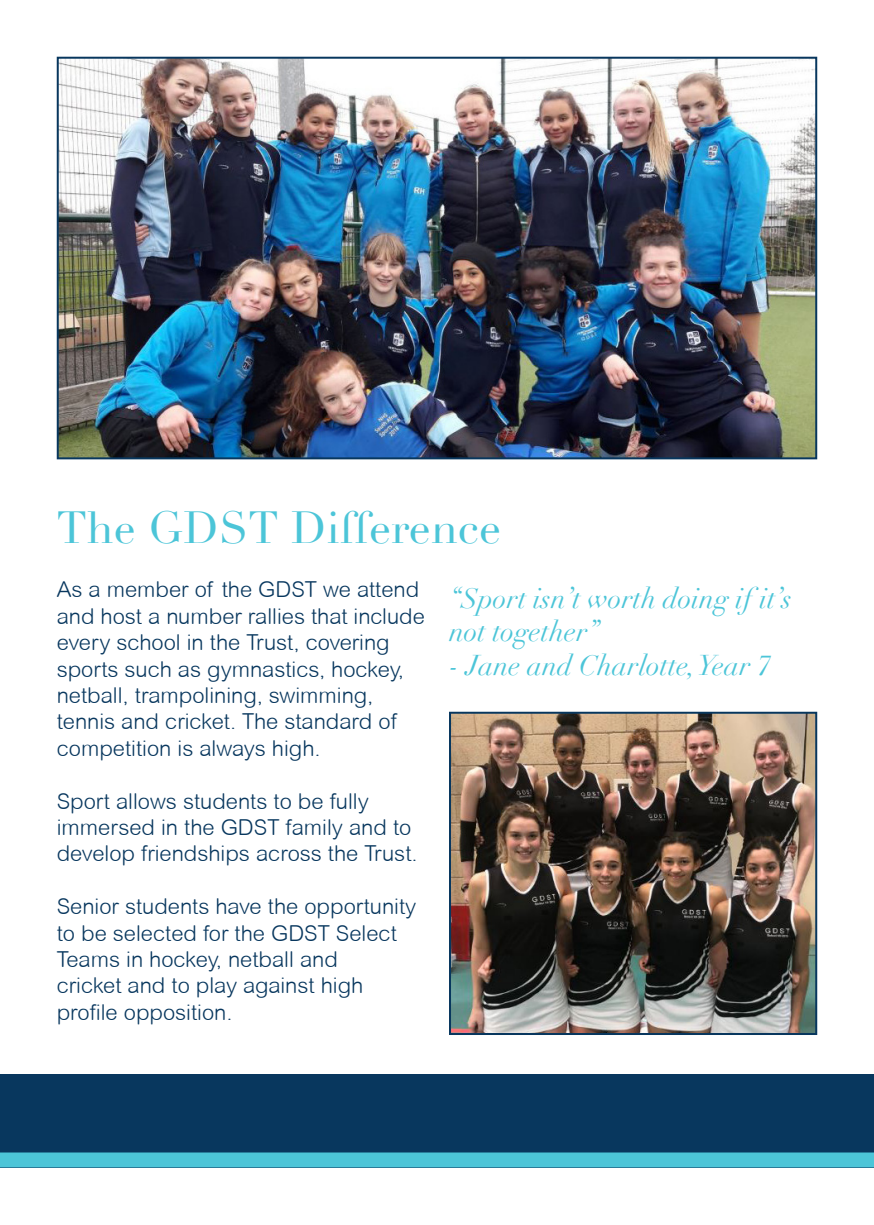
<style>
.page{position:relative;width:874px;height:1225px;background:#fff}
.page>*{position:absolute;margin:0;border:0;box-sizing:border-box;transform-origin:0 0}
.t1{font:44px "Didot";color:#4cc5d8}
.t2{font:italic 28px/33.6px "Didot";color:#4cc5d8}
.t3{font:300 22px/26.4px "Arial Rounded MT";color:#08375e}
</style>
<div class="page">
<div style="left:0;top:1074px;width:873px;height:93px;background:#08375e"></div>
<div style="left:0;top:1152px;width:873px;height:15px;background:#4cc5d8"></div>
<img style="left:60px;top:60px;width:753px;height:396px">
<div style="left:57px;top:57px;width:759px;height:402px;border:2px solid #08375e"></div>
<img style="left:452px;top:714px;width:361px;height:318px">
<div style="left:449px;top:711px;width:367px;height:324px;border:2px solid #08375e"></div>
<p class="t1" style="left:57px;top:501px;width:445px">The GDST Difference</p>
<p class="t3" style="left:57px;top:576px;width:369px">As a member of the GDST we attend and host a number rallies that include every school in the Trust, covering sports such as gymnastics, hockey, netball, trampolining, swimming, tennis and cricket. The standard of competition is always high.</p>
<p class="t3" style="left:57px;top:787px;width:362px">Sport allows students to be fully immersed in the GDST family and to develop friendships across the Trust.</p>
<p class="t3" style="left:57px;top:893px;width:361px">Senior students have the opportunity to be selected for the GDST Select<br>Teams in hockey, netball and</p>
<p class="t3" style="left:57px;top:972px;width:308px">cricket and to play against high</p>
<p class="t3" style="left:57px;top:998px;width:177px">profile opposition.</p>
<p class="t2" style="left:449px;top:581px;width:344px">“Sport isn’t worth doing if it’s not together”</p>
<p class="t2" style="left:449px;top:648px;width:323px">- Jane and Charlotte, Year 7</p>
</div>
